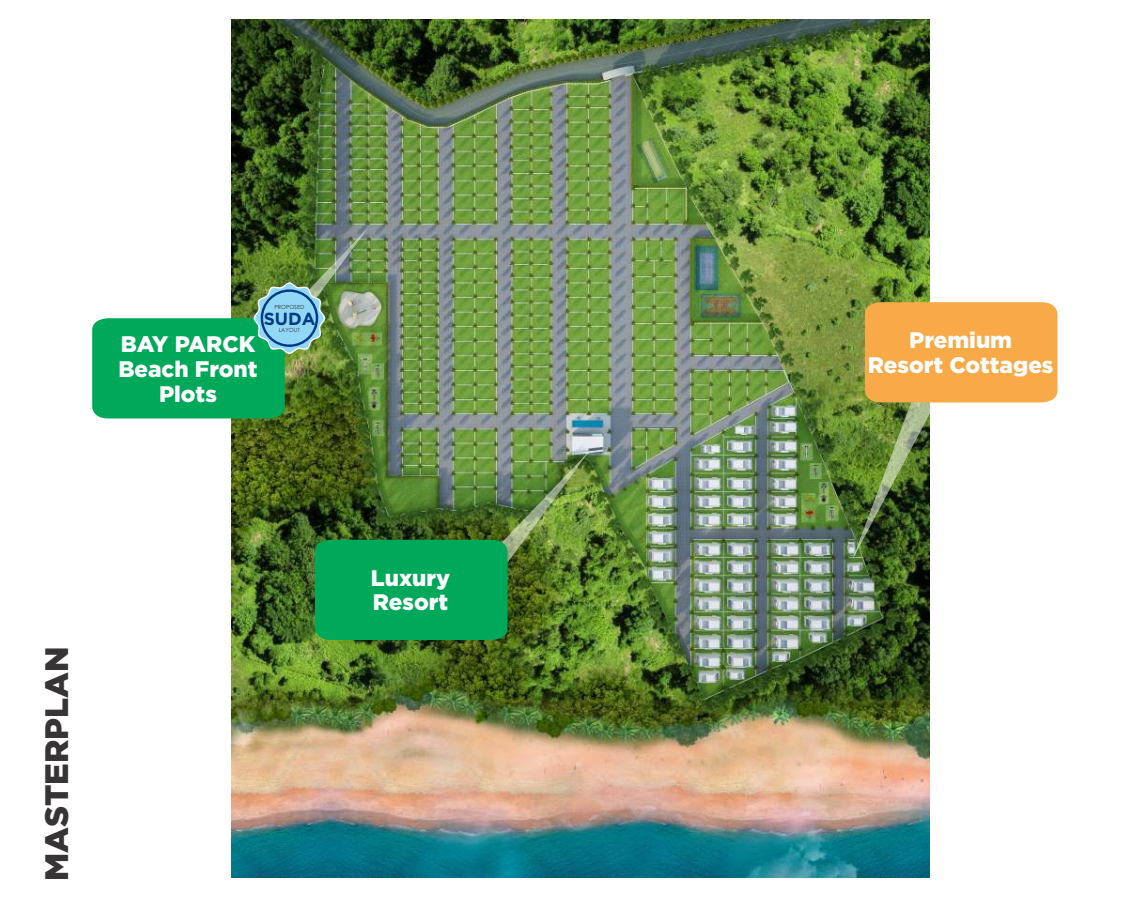
<style>
.page{position:relative;width:1125px;height:900px;background:#fff}
.page>*{position:absolute;margin:0;border:0;box-sizing:border-box;transform-origin:0 0}
.t1{font:900 32.5px "Gotham";color:#373435}
.t2{font:900 22.5px/24.9px "Gotham";color:#fefefe;text-align:center}
.t3{font:700 17.5px "Gotham";color:#003a84}
.t4{font:5.62px "Century Gothic";color:#373435}
</style>
<div class="page">
<img style="left:232px;top:19px;width:697px;height:858px">
<svg style="left:852px;top:302px;width:206px;height:258px"></svg>
<img style="left:315px;top:425px;width:275px;height:215px">
<img style="left:92px;top:204px;width:275px;height:214px">
<p class="t4" style="left:274px;top:305px;width:31px">PROPOSED</p>
<p class="t4" style="left:279px;top:328px;width:23px">LAYOUT</p>
<p class="t3" style="left:264px;top:312px;width:53px">SUDA</p>
<p class="t2" style="left:118px;top:333px;width:141px">BAY PARCK<br>Beach Front<br>Plots</p>
<h1 class="t1" style="left:44px;top:881px;width:235px;rotate:-90deg">MASTERPLAN</h1>
<p class="t2" style="left:371px;top:567px;width:81px;text-align:left">Luxury<br>Resort</p>
<p class="t2" style="left:868px;top:329px;width:187px">Premium<br>Resort Cottages</p>
</div>
